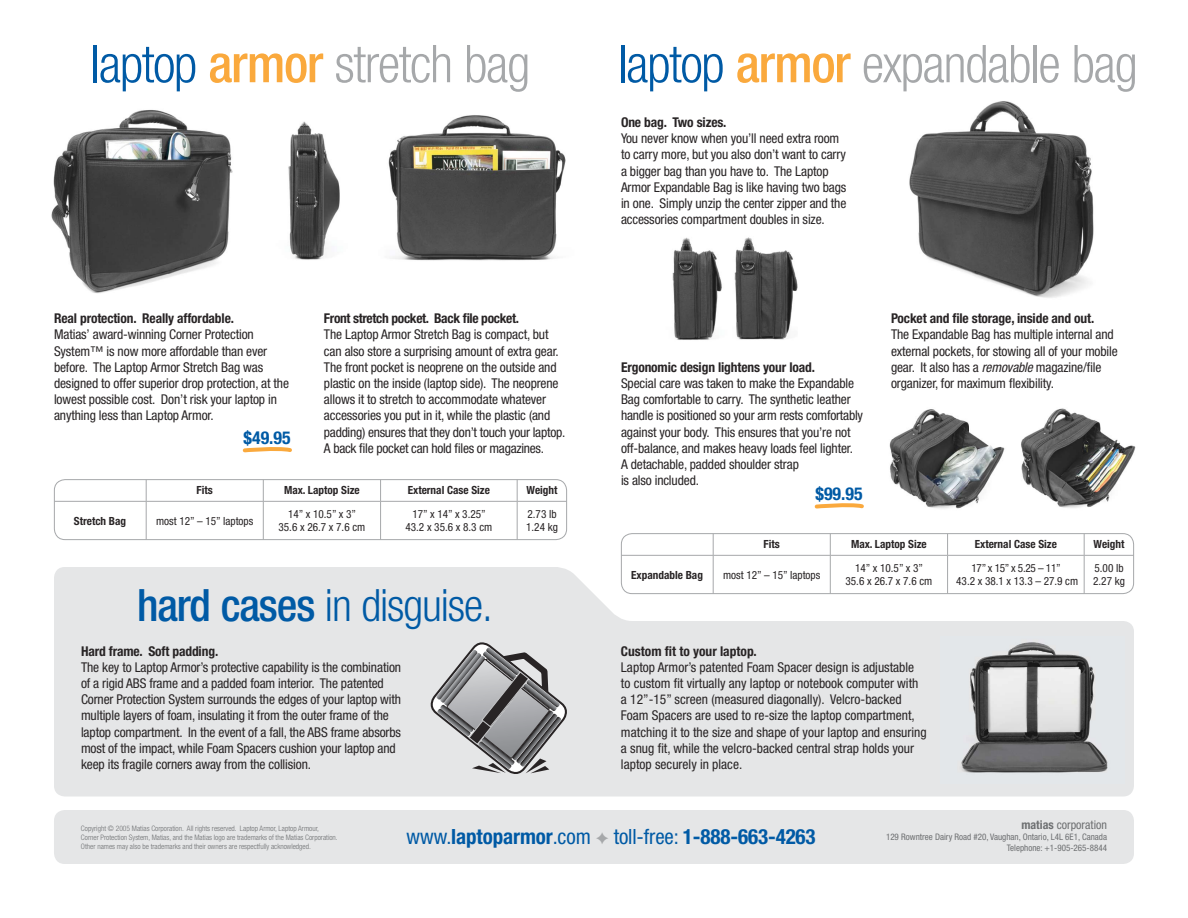
<style>
.page{position:relative;width:1188px;height:918px;background:#fff}
.page>*{position:absolute;margin:0;border:0;box-sizing:border-box;transform-origin:0 0}
.t1{font:300 condensed 52.2px "Helvetica Neue";letter-spacing:-.025em;color:#a6a8aa}
.t2{font:300 condensed 44.7px "Helvetica Neue";letter-spacing:-.025em;color:#005aa5}
.t3{font:700 condensed 21px "Helvetica Neue";letter-spacing:-.005em;color:#005aa5}
.t4{font:700 condensed 17.85px "Helvetica Neue";color:#005aa5}
.t5{font:condensed 13.5px/16.2px "Helvetica Neue";letter-spacing:-.01em;color:#282425}
.t6{font:700 condensed 13.5px "Helvetica Neue";letter-spacing:-.01em;color:#282425}
.t7{font:condensed 12px "Helvetica Neue";color:#6d6f71}
.t8{font:condensed 11.25px/13.5px "Helvetica Neue";color:#282425;text-align:center}
.t9{font:700 condensed 11.25px "Helvetica Neue";color:#282425}
.t10{font:condensed 9px/10.8px "Helvetica Neue";color:#6d6f71;text-align:right}
.t11{font:300 condensed 7.5px/9px "Helvetica Neue";color:#6d6f71}
.s1{color:#005aa5}
.s2{font-weight:500;color:#faa93d}
.s3{font-weight:500}
.s4{font-style:italic}
.s5{font-weight:400}
.s6{font-weight:700}
</style>
<div class="page">
<img style="left:909px;top:101px;width:185px;height:197px">
<img style="left:51px;top:110px;width:182px;height:183px">
<svg style="left:54px;top:567px;width:1080px;height:229px;background:#e7e8e9"></svg>
<img style="left:672px;top:237px;width:50px;height:103px">
<img style="left:734px;top:237px;width:64px;height:103px">
<svg style="left:431px;top:642px;width:136px;height:132px;background:#a9a9ab"></svg>
<svg style="left:242px;top:447px;width:50px;height:6px"></svg>
<div style="left:54px;top:810px;width:1080px;height:54px;background:#e5e6e7;border-radius:11px"></div>
<svg style="left:814px;top:503px;width:50px;height:6px"></svg>
<img style="left:388px;top:115px;width:178px;height:146px">
<img style="left:288px;top:121px;width:52px;height:139px">
<img style="left:889px;top:408px;width:247px;height:101px">
<img style="left:941px;top:637px;width:183px;height:147px">
<img style="left:976px;top:643px;width:131px;height:128px">
<hr style="left:621px;top:555px;width:93px;height:1px;background:#a6a8aa">
<hr style="left:1085px;top:555px;width:49px;height:1px;background:#a6a8aa">
<svg style="left:712px;top:535px;width:373px;height:57px"></svg>
<div style="left:621px;top:533px;width:513px;height:61px;border:1px solid #a6a8aa;border-radius:11px"></div>
<hr style="left:54px;top:501px;width:93px;height:1px;background:#a6a8aa">
<hr style="left:518px;top:501px;width:49px;height:1px;background:#a6a8aa">
<svg style="left:145px;top:481px;width:373px;height:57px"></svg>
<div style="left:54px;top:479px;width:513px;height:61px;border:1px solid #a6a8aa;border-radius:11px"></div>
<h1 class="t1" style="left:91px;top:34px;width:441px"><span class="s1">laptop</span> <span class="s2">armor</span> stretch bag</h1>
<p class="t6" style="left:54px;top:310px;width:182px">Real protection. Really affordable.</p>
<p class="t5" style="left:54px;top:326px;width:237px">Matias’ award-winning Corner Protection System™ is now more affordable than ever before. The Laptop Armor Stretch Bag was designed to offer superior drop protection, at the lowest possible cost. Don’t risk your laptop in anything less than Laptop Armor.</p>
<h3 class="t4" style="left:244px;top:426px;width:49px">$49.95</h3>
<p class="t6" style="left:324px;top:310px;width:196px">Front stretch pocket. Back file pocket.</p>
<p class="t5" style="left:324px;top:326px;width:243px">The Laptop Armor Stretch Bag is compact, but can also store a surprising amount of extra gear.<br>The front pocket is neoprene on the outside and plastic on the inside (laptop side). The neoprene allows it to stretch to accommodate whatever accessories you put in it, while the plastic (and padding) ensures that they don’t touch your laptop.<br>A back file pocket can hold files or magazines.</p>
<p class="t9" style="left:197px;top:483px;width:18px">Fits</p>
<p class="t9" style="left:284px;top:483px;width:77px">Max. Laptop Size</p>
<p class="t9" style="left:408px;top:483px;width:84px">External Case Size</p>
<p class="t9" style="left:527px;top:483px;width:32px">Weight</p>
<p class="t9" style="left:74px;top:514px;width:54px">Stretch Bag</p>
<p class="t8" style="left:156px;top:514px;width:99px">most 12” – 15” laptops</p>
<p class="t8" style="left:279px;top:507px;width:88px">14” x 10.5” x 3”<br>35.6 x 26.7 x 7.6 cm</p>
<p class="t8" style="left:405px;top:507px;width:88px">17” x 14” x 3.25”<br>43.2 x 35.6 x 8.3 cm</p>
<p class="t8" style="left:526px;top:507px;width:33px;text-align:left">2.73 lb<br>1.24 kg</p>
<h2 class="t2" style="left:137px;top:580px;width:357px"><span class="s3">hard cases</span> in disguise.</h2>
<p class="t6" style="left:81px;top:643px;width:139px">Hard frame. Soft padding.</p>
<p class="t5" style="left:81px;top:659px;width:322px">The key to Laptop Armor’s protective capability is the combination of a rigid ABS frame and a padded foam interior. The patented Corner Protection System surrounds the edges of your laptop with multiple layers of foam, insulating it from the outer frame of the laptop compartment. In the event of a fall, the ABS frame absorbs most of the impact, while Foam Spacers cushion your laptop and keep its fragile corners away from the collision.</p>
<h1 class="t1" style="left:618px;top:34px;width:521px"><span class="s1">laptop</span> <span class="s2">armor</span> expandable bag</h1>
<p class="t6" style="left:621px;top:114px;width:107px">One bag. Two sizes.</p>
<p class="t5" style="left:621px;top:130px;width:227px">You never know when you’ll need extra room to carry more, but you also don’t want to carry a bigger bag than you have to. The Laptop Armor Expandable Bag is like having two bags in one. Simply unzip the center zipper and the accessories compartment doubles in size.</p>
<p class="t6" style="left:621px;top:359px;width:196px">Ergonomic design lightens your load.</p>
<p class="t5" style="left:621px;top:375px;width:244px">Special care was taken to make the Expandable Bag comfortable to carry. The synthetic leather handle is positioned so your arm rests comfortably against your body. This ensures that you’re not off-balance, and makes heavy loads feel lighter.<br>A detachable, padded shoulder strap<br>is also included.</p>
<h3 class="t4" style="left:816px;top:483px;width:49px">$99.95</h3>
<p class="t6" style="left:891px;top:310px;width:205px">Pocket and file storage, inside and out.</p>
<p class="t5" style="left:891px;top:326px;width:228px">The Expandable Bag has multiple internal and external pockets, for stowing all of your mobile gear. It also has a <span class="s4">removable</span> magazine/file organizer, for maximum flexibility.</p>
<p class="t9" style="left:764px;top:537px;width:18px">Fits</p>
<p class="t9" style="left:851px;top:537px;width:77px">Max. Laptop Size</p>
<p class="t9" style="left:975px;top:537px;width:84px">External Case Size</p>
<p class="t9" style="left:1094px;top:537px;width:32px">Weight</p>
<p class="t9" style="left:631px;top:568px;width:73px">Expandable Bag</p>
<p class="t8" style="left:723px;top:568px;width:99px">most 12” – 15” laptops</p>
<p class="t8" style="left:846px;top:561px;width:88px">14” x 10.5” x 3”<br>35.6 x 26.7 x 7.6 cm</p>
<p class="t8" style="left:956px;top:561px;width:123px">17” x 15” x 5.25 – 11”<br>43.2 x 38.1 x 13.3 – 27.9 cm</p>
<p class="t8" style="left:1093px;top:561px;width:33px;text-align:left">5.00 lb<br>2.27 kg</p>
<p class="t6" style="left:621px;top:643px;width:137px">Custom fit to your laptop.</p>
<p class="t5" style="left:621px;top:659px;width:307px">Laptop Armor’s patented Foam Spacer design is adjustable to custom fit virtually any laptop or notebook computer with a 12”-15” screen (measured diagonally). Velcro-backed Foam Spacers are used to re-size the laptop compartment, matching it to the size and shape of your laptop and ensuring a snug fit, while the velcro-backed central strap holds your laptop securely in place.</p>
<p class="t11" style="left:81px;top:823px;width:258px">Copyright © 2005 Matias Corporation. All rights reserved. Laptop Armor, Laptop Armour,<br>Corner Protection System, Matias, and the Matias logo are trademarks of the Matias Corporation.<br>Other names may also be trademarks and their owners are respectfully acknowledged.</p>
<h3 class="t3" style="left:407px;top:824px;width:411px"><span class="s5">www.</span>laptoparmor<span class="s5">.com toll-free:</span> 1-888-663-4263</h3>
<p class="t7" style="left:1021px;top:818px;width:87px"><span class="s6">matias</span> corporation</p>
<p class="t10" style="left:886px;top:831px;width:222px">129 Rowntree Dairy Road #20, Vaughan, Ontario, L4L 6E1, Canada<br>Telephone: +1-905-265-8844</p>
</div>
